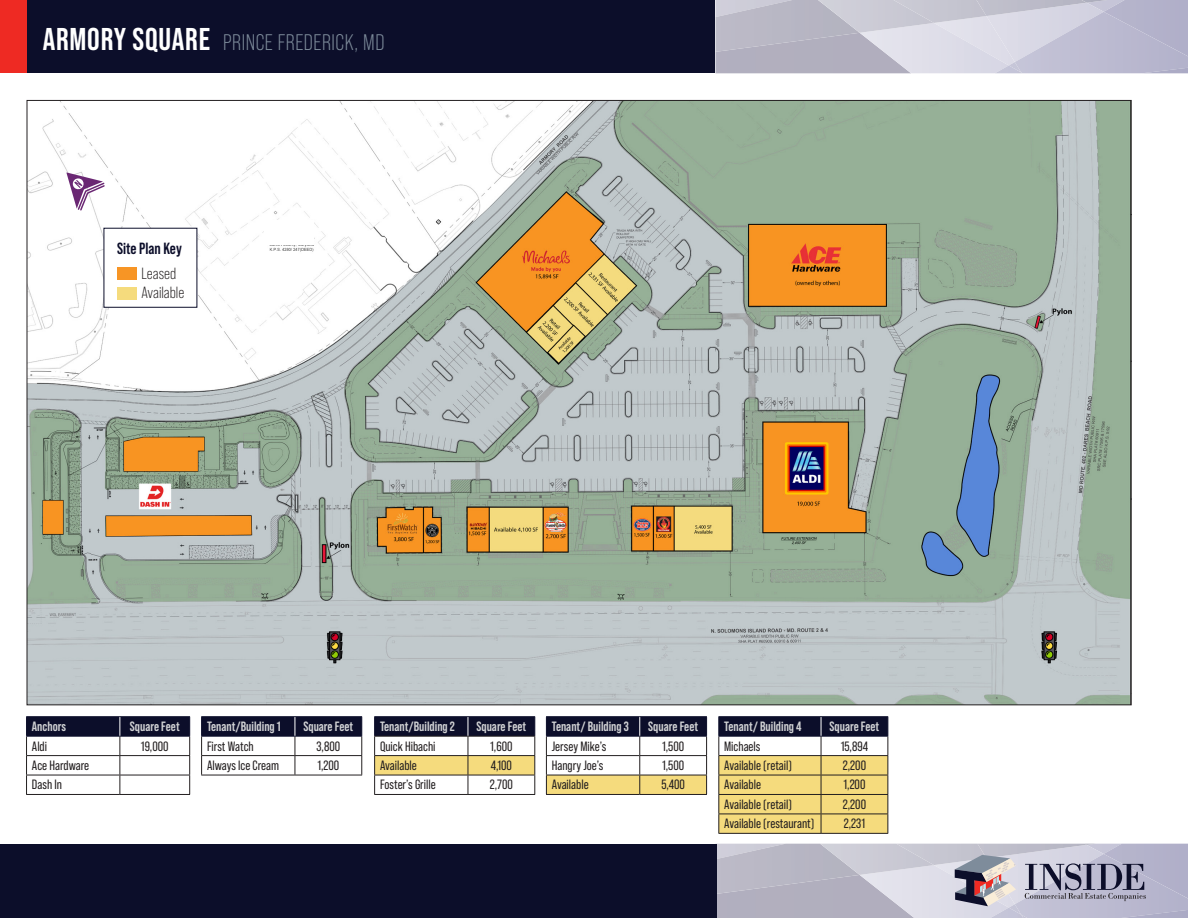
<style>
.page{position:relative;width:1188px;height:918px;background:#fff}
.page>*{position:absolute;margin:0;border:0;box-sizing:border-box;transform-origin:0 0}
.t1{font:22.5px "Bebas Neue Pro";letter-spacing:.025em;color:#7e8c9b}
.t2{font:16.2px "Bebas Neue Pro";color:#231f20}
.t3{font:700 16.2px "Bebas Neue Pro";color:#0c0e2a}
.t4{font:13.5px "Bebas Neue Pro";color:#231f20}
.t5{font:700 13.5px "Bebas Neue Pro";color:#d1d2d4}
.s1{font-weight:700;font-size:31.5px;color:#fff}
</style>
<div class="page">
<img style="left:860px;top:865px;width:107px;height:53px">
<div style="left:1146px;top:854px;width:42px;height:54px;background:#b3b1ca"></div>
<img style="left:967px;top:915px;width:63px;height:3px">
<img style="left:717px;top:844px;width:143px;height:50px">
<img style="left:820px;top:844px;width:114px;height:31px">
<div style="left:0;top:844px;width:717px;height:74px;background:#0c0e2a"></div>
<img style="left:1087px;top:3px;width:17px;height:9px">
<img style="left:986px;top:16px;width:29px;height:46px">
<img style="left:860px;top:23px;width:149px;height:50px">
<img style="left:1104px;top:0;width:84px;height:12px">
<img style="left:1015px;top:12px;width:173px;height:61px">
<svg style="left:1009px;top:62px;width:14px;height:12px"></svg>
<img style="left:995px;top:65px;width:27px;height:8px">
<img style="left:1087px;top:0;width:61px;height:3px">
<img style="left:986px;top:0;width:101px;height:16px">
<img style="left:934px;top:0;width:52px;height:23px">
<img style="left:716px;top:0;width:144px;height:52px">
<img style="left:812px;top:0;width:122px;height:33px">
<img style="left:1142px;top:66px;width:46px;height:7px">
<div style="left:0;top:0;width:716px;height:73px;background:#0c0e2a"></div>
<div style="left:0;top:0;width:27px;height:73px;background:#ee2a23"></div>
<svg style="left:955px;top:844px;width:191px;height:71px;background:#aca9ba"></svg>
<img style="left:29px;top:102px;width:1101px;height:601px">
<div style="left:104px;top:228px;width:93px;height:80px;background:#fff"></div>
<div style="left:117px;top:287px;width:20px;height:13px;background:#f5db7d"></div>
<div style="left:117px;top:267px;width:20px;height:13px;background:#f79525"></div>
<svg style="left:66px;top:172px;width:40px;height:40px"></svg>
<svg style="left:195px;top:373px;width:44px;height:11px"></svg>
<hr style="left:26px;top:794px;width:94px;height:1px;background:#231f20">
<hr style="left:120px;top:794px;width:70px;height:1px;background:#231f20">
<hr style="left:26px;top:716px;width:94px;height:1px;background:#0c0e2a">
<hr style="left:120px;top:716px;width:70px;height:1px;background:#0c0e2a">
<svg style="left:26px;top:717px;width:164px;height:77px"></svg>
<hr style="left:201px;top:775px;width:94px;height:1px;background:#231f20">
<hr style="left:295px;top:775px;width:67px;height:1px;background:#231f20">
<hr style="left:201px;top:716px;width:94px;height:1px;background:#0c0e2a">
<hr style="left:295px;top:716px;width:67px;height:1px;background:#0c0e2a">
<svg style="left:201px;top:717px;width:161px;height:58px"></svg>
<hr style="left:374px;top:794px;width:94px;height:1px;background:#231f20">
<hr style="left:468px;top:794px;width:67px;height:1px;background:#231f20">
<hr style="left:374px;top:716px;width:94px;height:1px;background:#0c0e2a">
<hr style="left:468px;top:716px;width:67px;height:1px;background:#0c0e2a">
<svg style="left:374px;top:717px;width:161px;height:77px"></svg>
<hr style="left:546px;top:794px;width:94px;height:1px;background:#231f20">
<hr style="left:640px;top:794px;width:67px;height:1px;background:#231f20">
<hr style="left:546px;top:716px;width:94px;height:1px;background:#0c0e2a">
<hr style="left:640px;top:716px;width:67px;height:1px;background:#0c0e2a">
<svg style="left:546px;top:717px;width:161px;height:77px"></svg>
<hr style="left:718px;top:833px;width:103px;height:1px;background:#231f20">
<hr style="left:821px;top:833px;width:67px;height:1px;background:#231f20">
<hr style="left:718px;top:716px;width:103px;height:1px;background:#0c0e2a">
<hr style="left:821px;top:716px;width:67px;height:1px;background:#0c0e2a">
<svg style="left:718px;top:717px;width:170px;height:116px"></svg>
<div style="left:265px;top:220px;width:49px;height:25px;background:#fff"></div>
<p class="t1" style="left:43px;top:30px;width:343px"><span class="s1">ARMORY SQUARE</span> PRINCE FREDERICK, MD</p>
<p class="t3" style="left:117px;top:239px;width:66px">Site Plan Key</p>
<p class="t2" style="left:141px;top:264px;width:36px">Leased</p>
<p class="t2" style="left:141px;top:284px;width:45px">Available</p>
<p class="t5" style="left:32px;top:719px;width:36px">Anchors</p>
<p class="t5" style="left:130px;top:719px;width:51px">Square Feet</p>
<p class="t4" style="left:32px;top:738px;width:17px">Aldi</p>
<p class="t4" style="left:141px;top:738px;width:29px">19,000</p>
<p class="t4" style="left:32px;top:758px;width:59px">Ace Hardware</p>
<p class="t4" style="left:32px;top:777px;width:32px">Dash In</p>
<p class="t5" style="left:207px;top:719px;width:75px">Tenant/Building 1</p>
<p class="t5" style="left:303px;top:719px;width:51px">Square Feet</p>
<p class="t4" style="left:207px;top:738px;width:48px">First Watch</p>
<p class="t4" style="left:317px;top:738px;width:25px">3,800</p>
<p class="t4" style="left:207px;top:758px;width:74px">Always Ice Cream</p>
<p class="t4" style="left:317px;top:758px;width:23px">1,200</p>
<p class="t5" style="left:380px;top:719px;width:76px">Tenant/Building 2</p>
<p class="t5" style="left:477px;top:719px;width:51px">Square Feet</p>
<p class="t4" style="left:380px;top:738px;width:57px">Quick Hibachi</p>
<p class="t4" style="left:490px;top:738px;width:24px">1,600</p>
<p class="t4" style="left:380px;top:758px;width:38px">Available</p>
<p class="t4" style="left:491px;top:758px;width:23px">4,100</p>
<p class="t4" style="left:380px;top:777px;width:57px">Foster’s Grille</p>
<p class="t4" style="left:490px;top:777px;width:25px">2,700</p>
<p class="t5" style="left:552px;top:719px;width:79px">Tenant/ Building 3</p>
<p class="t5" style="left:648px;top:719px;width:51px">Square Feet</p>
<p class="t4" style="left:552px;top:738px;width:56px">Jersey Mike’s</p>
<p class="t4" style="left:662px;top:738px;width:24px">1,500</p>
<p class="t4" style="left:552px;top:758px;width:53px">Hangry Joe’s</p>
<p class="t4" style="left:662px;top:758px;width:24px">1,500</p>
<p class="t4" style="left:552px;top:777px;width:38px">Available</p>
<p class="t4" style="left:661px;top:777px;width:25px">5,400</p>
<p class="t5" style="left:724px;top:719px;width:79px">Tenant/ Building 4</p>
<p class="t5" style="left:830px;top:719px;width:51px">Square Feet</p>
<p class="t4" style="left:724px;top:738px;width:38px">Michaels</p>
<p class="t4" style="left:841px;top:738px;width:29px">15,894</p>
<p class="t4" style="left:724px;top:758px;width:69px">Available (retail)</p>
<p class="t4" style="left:843px;top:758px;width:25px">2,200</p>
<p class="t4" style="left:724px;top:777px;width:38px">Available</p>
<p class="t4" style="left:843px;top:777px;width:23px">1,200</p>
<p class="t4" style="left:724px;top:797px;width:69px">Available (retail)</p>
<p class="t4" style="left:843px;top:797px;width:25px">2,200</p>
<p class="t4" style="left:724px;top:816px;width:92px">Available (restaurant)</p>
<p class="t4" style="left:844px;top:816px;width:23px">2,231</p>
</div>
